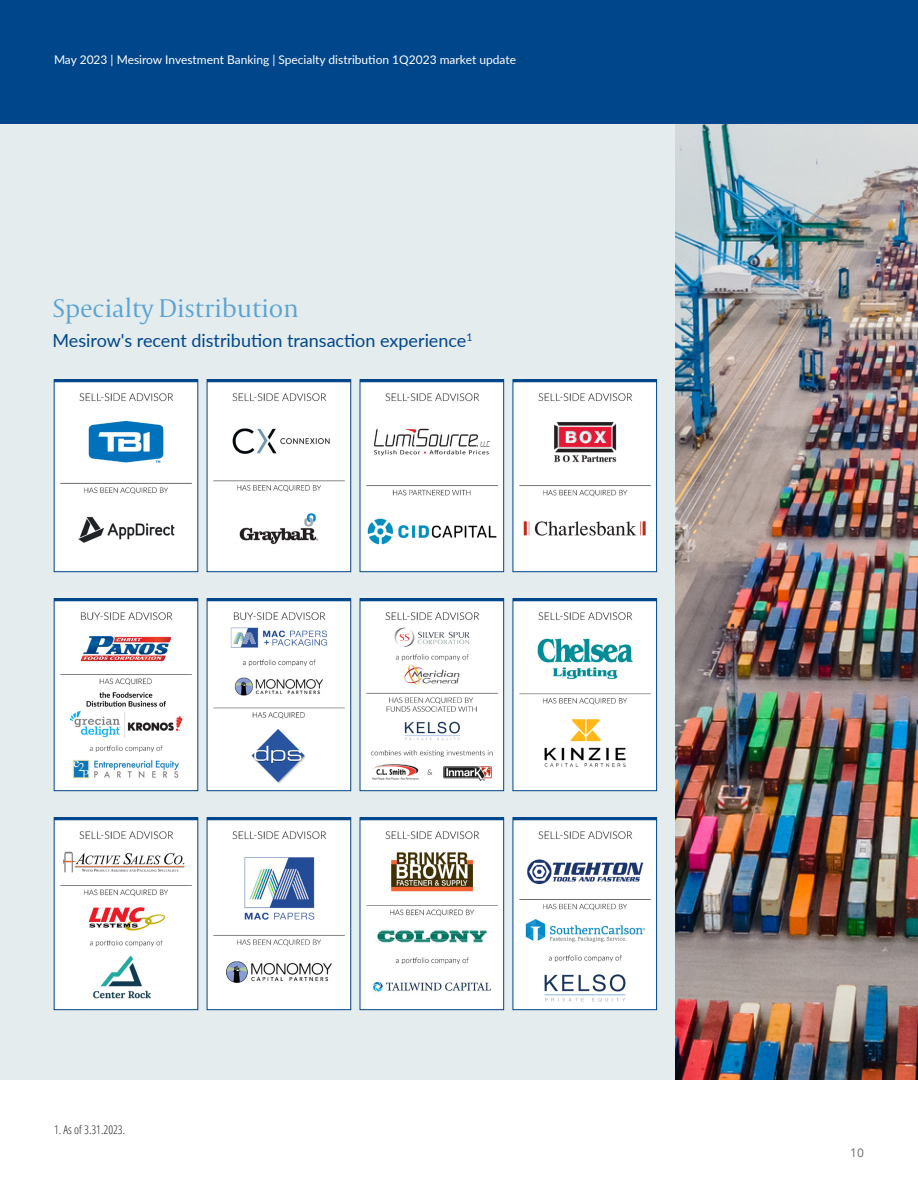
<style>
.page{position:relative;width:918px;height:1188px;background:#fff}
.page>*{position:absolute;margin:0;border:0;box-sizing:border-box;transform-origin:0 0}
._1__Subtitle{font:300 27px "Capitolium 2";letter-spacing:-.01em;color:#5aa3d2}
._3_Subhead_L1{font:18px "Lato";color:#00468b}
.t1{font:12px "Lato";color:#fff}
._9_Footnote{font:300 condensed 12px "Open Sans";color:#231f20}
.t2{font:12px "Open Sans";color:#6c6d70}
</style>
<div class="page">
<div style="left:0;top:0;width:918px;height:124px;background:#00468b"></div>
<img style="left:675px;top:124px;width:243px;height:956px">
<div style="left:0;top:124px;width:675px;height:956px;background:#e4eced"></div>
<svg style="left:54px;top:817px;width:144px;height:193px;background:#e6e6e9"></svg>
<svg style="left:54px;top:598px;width:144px;height:193px;background:#dee2e8"></svg>
<svg style="left:513px;top:379px;width:144px;height:193px;background:#e7e3e7"></svg>
<svg style="left:360px;top:598px;width:144px;height:193px;background:#e7e9ec"></svg>
<svg style="left:207px;top:817px;width:144px;height:193px;background:#dde3eb"></svg>
<svg style="left:360px;top:379px;width:144px;height:193px;background:#e7ecf0"></svg>
<svg style="left:207px;top:379px;width:144px;height:193px;background:#e9edf0"></svg>
<svg style="left:54px;top:379px;width:144px;height:193px;background:#d6e3ec"></svg>
<svg style="left:360px;top:817px;width:144px;height:193px;background:#dbdfde"></svg>
<svg style="left:207px;top:598px;width:144px;height:193px;background:#dfe5ed"></svg>
<svg style="left:513px;top:817px;width:144px;height:193px;background:#e0e6ed"></svg>
<svg style="left:513px;top:598px;width:144px;height:193px;background:#e3eced"></svg>
<p class="t1" style="left:54px;top:51px;width:464px">May 2023 | Mesirow Investment Banking | Specialty distribution 1Q2023 market update</p>
<p class="_1__Subtitle" style="left:53px;top:290px;width:248px">Specialty Distribution</p>
<p class="_3_Subhead_L1" style="left:53px;top:328px;width:422px">Mesirow's recent distribution transaction experience<sup>1</sup></p>
<p class="_9_Footnote" style="left:54px;top:1122px;width:73px">1. As of 3.31.2023.</p>
<p class="t2" style="left:850px;top:1144px;width:15px">10</p>
</div>
